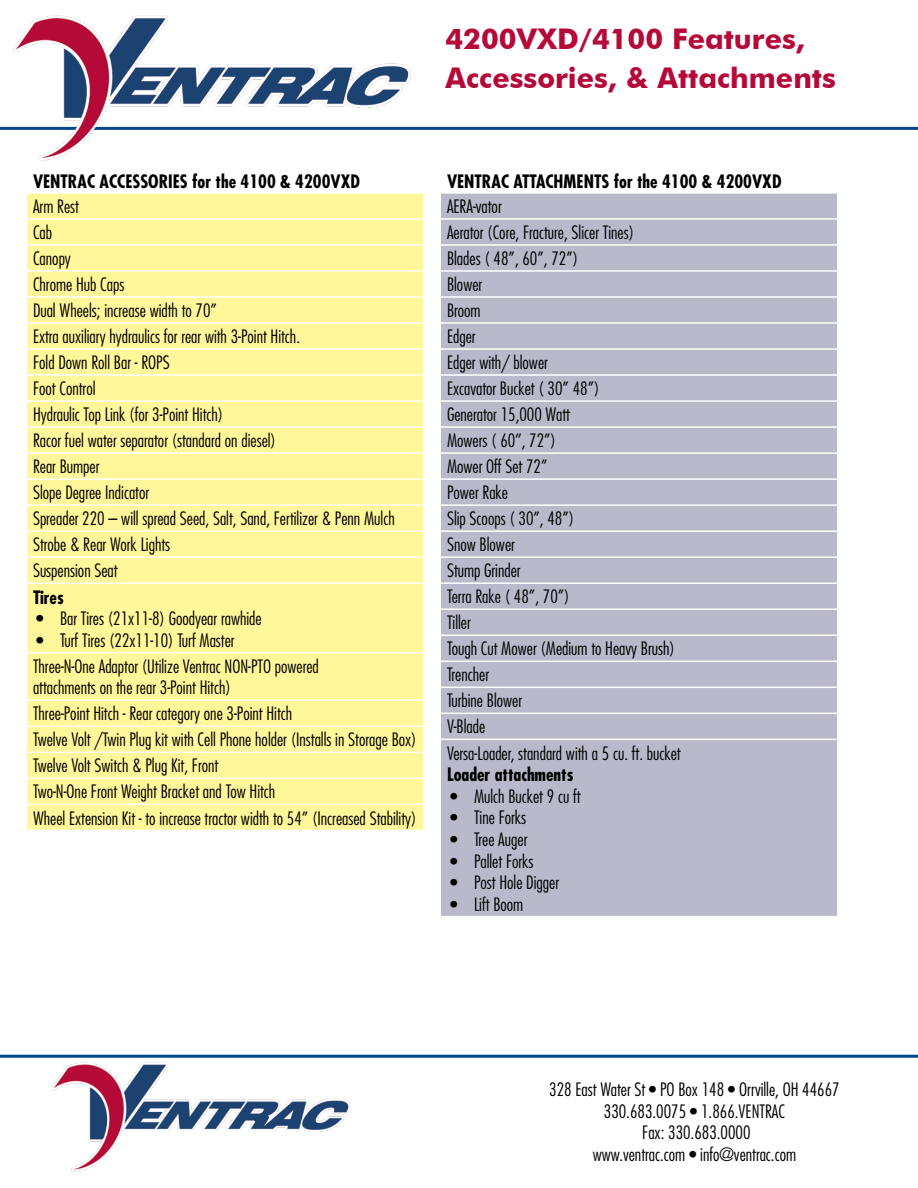
<style>
.page{position:relative;width:918px;height:1188px;background:#fff}
.page>*{position:absolute;margin:0;border:0;box-sizing:border-box;transform-origin:0 0}
.t1{font:700 28.5px/39px "Futura BT";color:#b50938}
.t2{font:300 condensed 18px/26.1px "Futura";color:#000}
.t3{font:700 condensed 18px "Futura";color:#000}
</style>
<div class="page">
<hr style="left:0;top:127px;width:918px;height:3px;background:#004990">
<hr style="left:0;top:1055px;width:918px;height:3px;background:#004990">
<img style="left:52px;top:1062px;width:299px;height:110px">
<img style="left:0;top:15px;width:412px;height:146px">
<div style="left:27px;top:194px;width:396px;height:636px;background:#fff799"></div>
<hr style="left:27px;top:218px;width:396px;height:2px;background:#fff">
<hr style="left:27px;top:244px;width:396px;height:2px;background:#fff">
<hr style="left:27px;top:270px;width:396px;height:2px;background:#fff">
<hr style="left:27px;top:296px;width:396px;height:2px;background:#fff">
<hr style="left:27px;top:322px;width:396px;height:2px;background:#fff">
<hr style="left:27px;top:348px;width:396px;height:2px;background:#fff">
<hr style="left:27px;top:374px;width:396px;height:2px;background:#fff">
<hr style="left:27px;top:400px;width:396px;height:2px;background:#fff">
<hr style="left:27px;top:426px;width:396px;height:2px;background:#fff">
<hr style="left:27px;top:452px;width:396px;height:2px;background:#fff">
<hr style="left:27px;top:478px;width:396px;height:2px;background:#fff">
<hr style="left:27px;top:504px;width:396px;height:2px;background:#fff">
<hr style="left:27px;top:530px;width:396px;height:2px;background:#fff">
<hr style="left:27px;top:556px;width:396px;height:2px;background:#fff">
<hr style="left:27px;top:582px;width:396px;height:2px;background:#fff">
<hr style="left:27px;top:652px;width:396px;height:1px;background:#fff">
<hr style="left:27px;top:700px;width:396px;height:1px;background:#fff">
<hr style="left:27px;top:726px;width:396px;height:1px;background:#fff">
<hr style="left:27px;top:752px;width:396px;height:1px;background:#fff">
<hr style="left:27px;top:778px;width:396px;height:1px;background:#fff">
<hr style="left:27px;top:804px;width:396px;height:1px;background:#fff">
<div style="left:441px;top:194px;width:396px;height:722px;background:#b8b9ca"></div>
<hr style="left:441px;top:218px;width:396px;height:2px;background:#fff">
<hr style="left:441px;top:244px;width:396px;height:2px;background:#fff">
<hr style="left:441px;top:270px;width:396px;height:2px;background:#fff">
<hr style="left:441px;top:296px;width:396px;height:2px;background:#fff">
<hr style="left:441px;top:322px;width:396px;height:2px;background:#fff">
<hr style="left:441px;top:348px;width:396px;height:2px;background:#fff">
<hr style="left:441px;top:374px;width:396px;height:2px;background:#fff">
<hr style="left:441px;top:400px;width:396px;height:2px;background:#fff">
<hr style="left:441px;top:426px;width:396px;height:2px;background:#fff">
<hr style="left:441px;top:452px;width:396px;height:2px;background:#fff">
<hr style="left:441px;top:478px;width:396px;height:2px;background:#fff">
<hr style="left:441px;top:504px;width:396px;height:2px;background:#fff">
<hr style="left:441px;top:530px;width:396px;height:2px;background:#fff">
<hr style="left:441px;top:556px;width:396px;height:2px;background:#fff">
<hr style="left:441px;top:582px;width:396px;height:2px;background:#fff">
<hr style="left:441px;top:608px;width:396px;height:2px;background:#fff">
<hr style="left:441px;top:635px;width:396px;height:1px;background:#fff">
<hr style="left:441px;top:661px;width:396px;height:1px;background:#fff">
<hr style="left:441px;top:687px;width:396px;height:1px;background:#fff">
<hr style="left:441px;top:713px;width:396px;height:1px;background:#fff">
<hr style="left:441px;top:739px;width:396px;height:1px;background:#fff">
<h1 class="t1" style="left:446px;top:19px;width:392px">4200VXD/4100 Features,<br>Accessories, &amp; Attachments</h1>
<p class="t3" style="left:33px;top:170px;width:20px">Ventrac</p>
<p class="t3" style="left:100px;top:170px;width:262px">ACCESSORIES for the 4100 &amp; 4200VXD</p>
<p class="t2" style="left:33px;top:193px;width:363px">Arm Rest<br>Cab<br>Canopy<br>Chrome Hub Caps<br>Dual Wheels; increase width to 70”<br>Extra auxiliary hydraulics for rear with 3-Point Hitch.<br>Fold Down Roll Bar - ROPS<br>Foot Control<br>Hydraulic Top Link (for 3-Point Hitch)<br>Racor fuel water separator (standard on diesel)<br>Rear Bumper<br>Slope Degree Indicator<br>Spreader 220 – will spread Seed, Salt, Sand, Fertilizer &amp; Penn Mulch<br>Strobe &amp; Rear Work Lights<br>Suspension Seat</p>
<p class="t3" style="left:33px;top:586px;width:32px">Tires</p>
<p class="t2" style="left:36px;top:605px;width:227px">• Bar Tires (21x11-8) Goodyear rawhide</p>
<p class="t2" style="left:33px;top:627px;width:287px">• Turf Tires (22x11-10) Turf Master<br>Three-N-One Adaptor (Utilize Ventrac NON-PTO powered</p>
<p class="t2" style="left:33px;top:675px;width:385px">attachments on the rear 3-Point Hitch)<br>Three-Point Hitch - Rear category one 3-Point Hitch<br>Twelve Volt /Twin Plug kit with Cell Phone holder (Installs in Storage Box)<br>Twelve Volt Switch &amp; Plug Kit, Front<br>Two-N-One Front Weight Bracket and Tow Hitch<br>Wheel Extension Kit - to increase tractor width to 54” (Increased Stability)</p>
<p class="t3" style="left:447px;top:170px;width:20px">Ventrac</p>
<p class="t3" style="left:514px;top:170px;width:270px">ATTACHMENTS for the 4100 &amp; 4200VXD</p>
<p class="t2" style="left:447px;top:193px;width:235px">AERA-vator<br>Aerator (Core, Fracture, Slicer Tines)<br>Blades ( 48’’, 60’’, 72’’)<br>Blower<br>Broom<br>Edger<br>Edger with/ blower<br>Excavator Bucket ( 30’’ 48’’)<br>Generator 15,000 Watt<br>Mowers ( 60’’, 72’’)<br>Mower Off Set 72’’<br>Power Rake<br>Slip Scoops ( 30’’, 48’’)<br>Snow Blower<br>Stump Grinder<br>Terra Rake ( 48’’, 70’’)<br>Tiller<br>Tough Cut Mower (Medium to Heavy Brush)<br>Trencher<br>Turbine Blower<br>V-Blade<br>Versa-Loader, standard with a 5 cu. ft. bucket</p>
<p class="t3" style="left:447px;top:763px;width:128px">Loader attachments</p>
<p class="t2" style="left:450px;top:783px;width:132px">• Mulch Bucket 9 cu ft</p>
<p class="t2" style="left:450px;top:805px;width:78px">• Tine Forks</p>
<p class="t2" style="left:450px;top:826px;width:79px">• Tree Auger</p>
<p class="t2" style="left:450px;top:848px;width:85px">• Pallet Forks</p>
<p class="t2" style="left:450px;top:869px;width:111px">• Post Hole Digger</p>
<p class="t2" style="left:450px;top:891px;width:75px">• Lift Boom</p>
<p class="t2" style="left:549px;top:1079px;width:292px;line-height:21.6px;text-align:center">328 East Water St • PO Box 148 • Orrville, OH 44667<br>330.683.0075 • 1.866.VENTRAC<br>Fax: 330.683.0000<br>www.ventrac.com • info@ventrac.com</p>
</div>
